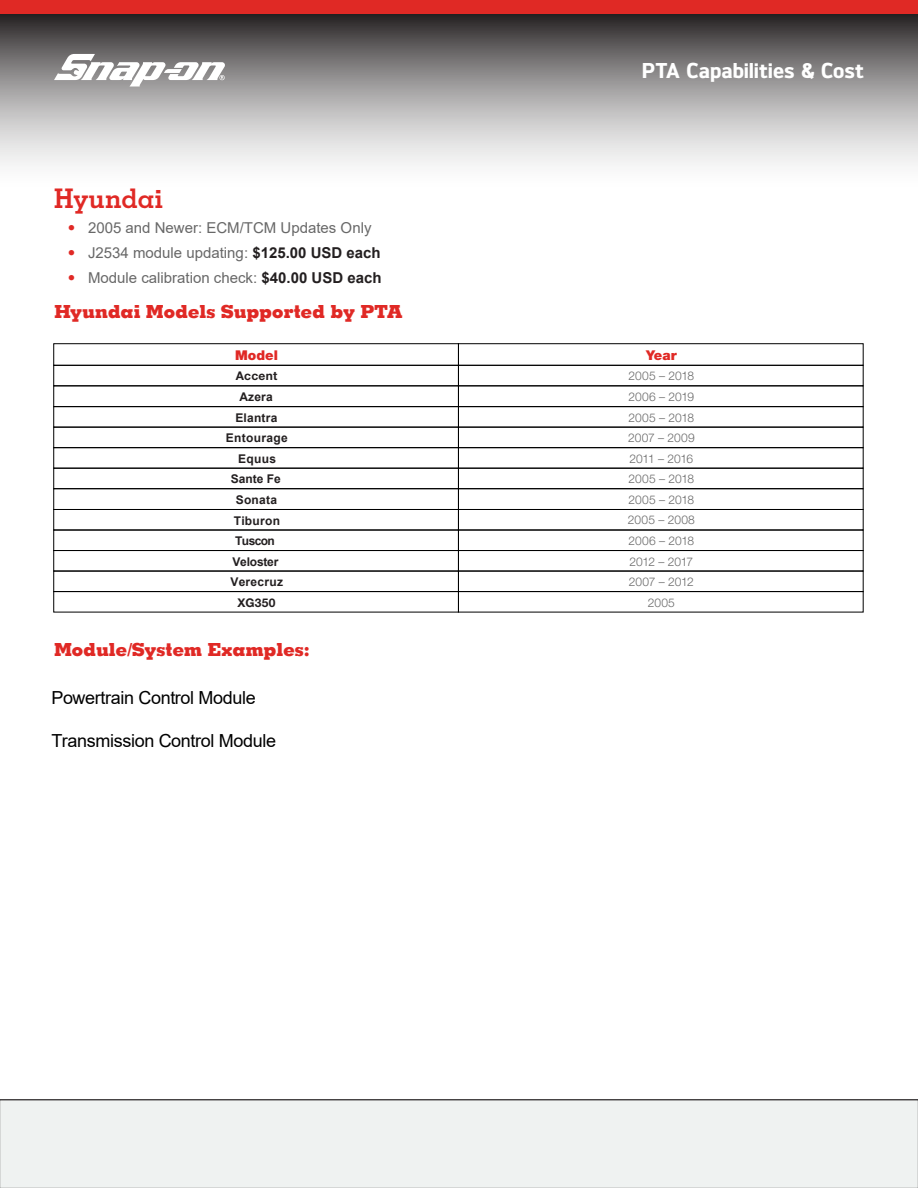
<style>
.page{position:relative;width:918px;height:1188px;background:#fff}
.page>*{position:absolute;margin:0;border:0;box-sizing:border-box;transform-origin:0 0}
.t1{font:700 27px "Memphis LT Std";color:#e02925}
.t2{font:800 21.45px "Brokman";letter-spacing:-.005em;color:#fff}
.t3{font:800 18px "Memphis LT Std";letter-spacing:-.015em;color:#e02925}
.t4{font:18px "Arial";letter-spacing:-.02em;color:#000}
.t5{font:15px "Arial";color:#686868}
.t6{font:900 13.5px "Helvetica Neue LT Std";color:#e02925}
.t7{font:300 12px "Helvetica Neue LT Std";color:#686868}
.t8{font:700 12px "Arial";letter-spacing:.02em;color:#231f20}
.t9{font:300 12px "Helvetica Neue LT Std";letter-spacing:-.02em;color:#686868}
.t10{font:700 12px "Helvetica Neue LT Std";letter-spacing:.025em;color:#231f20}
.t11{font:300 12px "Helvetica Neue LT Std";letter-spacing:.02em;color:#686868}
.t12{font:700 12px "Arial";letter-spacing:-.015em;color:#231f20}
.s1{font-family:"Helvetica Neue LT Std";color:#e02925}
.s2{font-weight:700;color:#231f20}
</style>
<div class="page">
<svg style="left:0;top:14px;width:918px;height:151px;background:#9d9b9b"></svg>
<div style="left:0;top:0;width:918px;height:14px;background:#e02925"></div>
<div style="left:0;top:1099px;width:918px;height:89px;background:#eff2f1"></div>
<svg style="left:54px;top:54px;width:171px;height:33px"></svg>
<svg style="left:53px;top:343px;width:811px;height:270px"></svg>
<div style="left:53px;top:343px;width:406px;height:23px;border:1px solid #000"></div>
<div style="left:458px;top:343px;width:405px;height:23px;border:1px solid #000"></div>
<div style="left:53px;top:365px;width:406px;height:21px;border:1px solid #000"></div>
<div style="left:458px;top:365px;width:405px;height:21px;border:1px solid #000"></div>
<div style="left:53px;top:406px;width:406px;height:21px;border:1px solid #000"></div>
<div style="left:458px;top:406px;width:405px;height:21px;border:1px solid #000"></div>
<div style="left:53px;top:427px;width:406px;height:21px;border:1px solid #000"></div>
<div style="left:458px;top:427px;width:405px;height:21px;border:1px solid #000"></div>
<div style="left:53px;top:447px;width:406px;height:21px;border:1px solid #000"></div>
<div style="left:458px;top:447px;width:405px;height:21px;border:1px solid #000"></div>
<div style="left:53px;top:468px;width:406px;height:21px;border:1px solid #000"></div>
<div style="left:458px;top:468px;width:405px;height:21px;border:1px solid #000"></div>
<div style="left:53px;top:488px;width:406px;height:22px;border:1px solid #000"></div>
<div style="left:458px;top:488px;width:405px;height:22px;border:1px solid #000"></div>
<div style="left:53px;top:509px;width:406px;height:21px;border:1px solid #000"></div>
<div style="left:458px;top:509px;width:405px;height:21px;border:1px solid #000"></div>
<div style="left:53px;top:550px;width:406px;height:21px;border:1px solid #000"></div>
<div style="left:458px;top:550px;width:405px;height:21px;border:1px solid #000"></div>
<div style="left:53px;top:571px;width:406px;height:21px;border:1px solid #000"></div>
<div style="left:458px;top:571px;width:405px;height:21px;border:1px solid #000"></div>
<div style="left:53px;top:591px;width:406px;height:21px;border:1px solid #000"></div>
<div style="left:458px;top:591px;width:405px;height:21px;border:1px solid #000"></div>
<h2 class="t2" style="left:642px;top:56px;width:223px">PTA Capabilities &amp; Cost</h2>
<h1 class="t1" style="left:54px;top:182px;width:111px">Hyundai</h1>
<p class="t5" style="left:68px;top:218px;width:305px"><span class="s1">•</span> 2005 and Newer: ECM/TCM Updates Only</p>
<p class="t5" style="left:68px;top:242px;width:314px"><span class="s1">•</span> J2534 module updating: <span class="s2">$125.00 USD each</span></p>
<p class="t5" style="left:68px;top:267px;width:315px"><span class="s1">•</span> Module calibration check: <span class="s2">$40.00 USD each</span></p>
<p class="t3" style="left:54px;top:300px;width:350px">Hyundai Models Supported by PTA</p>
<p class="t6" style="left:235px;top:347px;width:44px">Model</p>
<p class="t6" style="left:646px;top:347px;width:32px">Year</p>
<p class="t10" style="left:236px;top:369px;width:43px">Accent</p>
<p class="t7" style="left:629px;top:369px;width:67px">2005 – 2018</p>
<p class="t8" style="left:239px;top:388px;width:35px">Azera</p>
<p class="t7" style="left:629px;top:389px;width:67px">2006 – 2019</p>
<p class="t8" style="left:235px;top:409px;width:44px">Elantra</p>
<p class="t7" style="left:629px;top:410px;width:67px">2005 – 2018</p>
<p class="t8" style="left:226px;top:430px;width:63px">Entourage</p>
<p class="t7" style="left:628px;top:431px;width:68px">2007 – 2009</p>
<p class="t8" style="left:238px;top:450px;width:39px">Equus</p>
<p class="t9" style="left:630px;top:451px;width:65px">2011 – 2016</p>
<p class="t8" style="left:231px;top:471px;width:52px">Sante Fe</p>
<p class="t7" style="left:629px;top:472px;width:67px">2005 – 2018</p>
<p class="t8" style="left:236px;top:491px;width:43px">Sonata</p>
<p class="t7" style="left:629px;top:492px;width:67px">2005 – 2018</p>
<p class="t8" style="left:234px;top:512px;width:48px">Tiburon</p>
<p class="t11" style="left:628px;top:513px;width:69px">2005 – 2008</p>
<p class="t8" style="left:235px;top:532px;width:41px">Tuscon</p>
<p class="t7" style="left:629px;top:533px;width:67px">2006 – 2018</p>
<p class="t12" style="left:232px;top:553px;width:48px">Veloster</p>
<p class="t9" style="left:629px;top:554px;width:65px">2012 – 2017</p>
<p class="t8" style="left:230px;top:574px;width:54px">Verecruz</p>
<p class="t7" style="left:629px;top:575px;width:67px">2007 – 2012</p>
<p class="t10" style="left:238px;top:595px;width:40px">XG350</p>
<p class="t7" style="left:648px;top:595px;width:29px">2005</p>
<p class="t3" style="left:54px;top:637px;width:257px">Module/System Examples:</p>
<p class="t4" style="left:51px;top:685px;width:206px">Powertrain Control Module</p>
<p class="t4" style="left:51px;top:728px;width:226px">Transmission Control Module</p>
</div>
